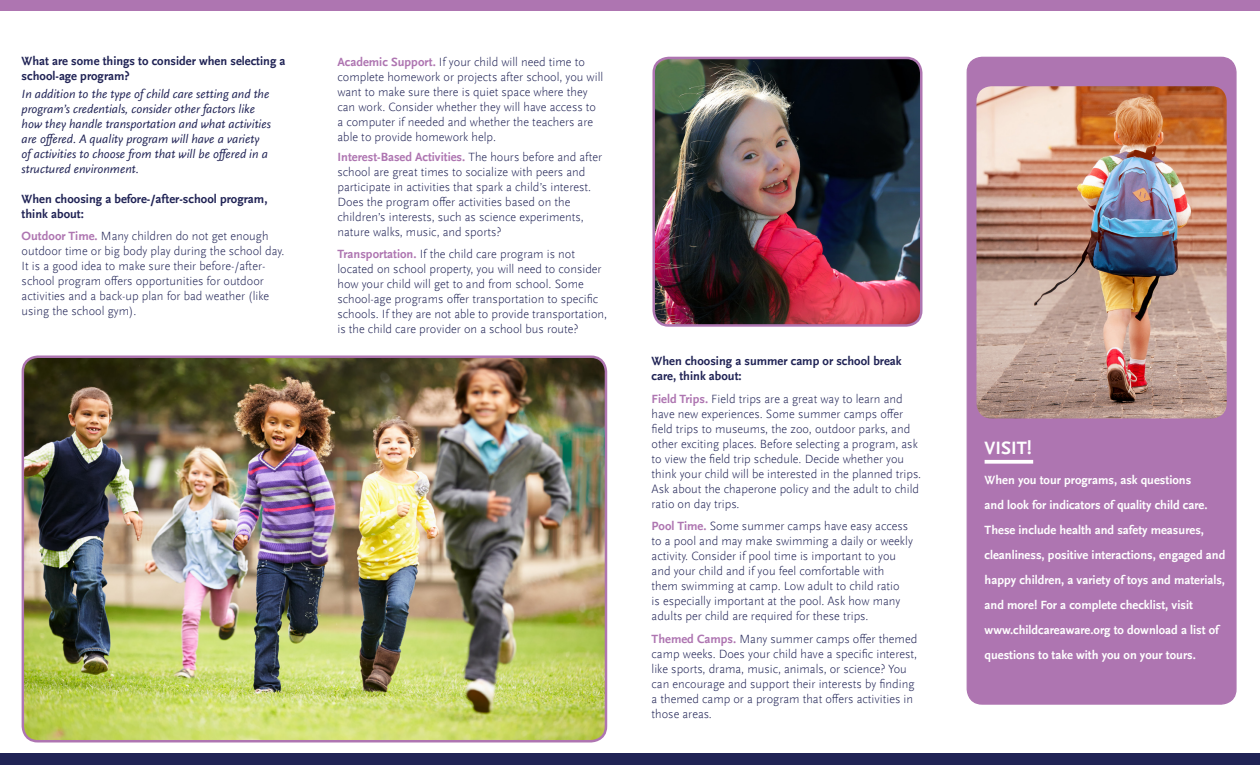
<style>
.page{position:relative;width:1260px;height:765px;background:#fff}
.page>*{position:absolute;margin:0;border:0;box-sizing:border-box;transform-origin:0 0}
.t1{font:700 18.75px "Scala Sans Sc Offc";color:#fff}
.t2{font:300 12.5px/15px "Scala Sans Offc";color:#202355}
.t3{font:700 12.5px/25px "Scala Sans Offc";color:#fff}
.t4{font:italic 12.5px/15px "Scala Sans Offc";color:#202355}
.t5{font:700 12.5px/15px "Scala Sans Offc";color:#202355}
.s1{font-weight:700;color:#ae75b1}
</style>
<div class="page">
<div style="left:967px;top:57px;width:269px;height:647px;background:#ae75b1;border-radius:15px"></div>
<div style="left:967px;top:57px;width:270px;height:648px;border:1px solid #ae75b1;border-radius:15px"></div>
<div style="left:0;top:754px;width:1260px;height:11px;background:#202355"></div>
<div style="left:0;top:0;width:1260px;height:11px;background:#ae75b1"></div>
<img style="left:23px;top:358px;width:583px;height:383px">
<div style="left:22px;top:355px;width:585px;height:387px;border:2px solid #ae75b1;border-radius:15px"></div>
<img style="left:655px;top:58px;width:266px;height:267px">
<div style="left:652px;top:57px;width:270px;height:270px;border:2px solid #ae75b1;border-radius:15px"></div>
<img style="left:977px;top:86px;width:250px;height:332px">
<svg style="left:985px;top:460px;width:48px;height:4px"></svg>
<p class="t5" style="left:22px;top:54px;width:265px">What are some things to consider when selecting a school-age program?</p>
<p class="t4" style="left:22px;top:87px;width:251px">In addition to the type of child care setting and the program’s credentials, consider other factors like how they handle transportation and what activities are offered. A quality program will have a variety of activities to choose from that will be offered in a structured environment.</p>
<p class="t5" style="left:22px;top:192px;width:247px">When choosing a before-/after-school program, think about:</p>
<p class="t2" style="left:22px;top:229px;width:264px"><span class="s1">Outdoor Time.</span> Many children do not get enough outdoor time or big body play during the school day.<br>It is a good idea to make sure their before-/after&shy;school program offers opportunities for outdoor activities and a back-up plan for bad weather (like using the school gym).</p>
<p class="t2" style="left:338px;top:55px;width:267px"><span class="s1">Academic Support.</span> If your child will need time to complete homework or projects after school, you will want to make sure there is quiet space where they can work. Consider whether they will have access to a computer if needed and whether the teachers are able to provide homework help.</p>
<p class="t2" style="left:338px;top:150px;width:266px"><span class="s1">Interest-Based Activities.</span> The hours before and after school are great times to socialize with peers and participate in activities that spark a child’s interest.<br>Does the program offer activities based on the children’s interests, such as science experiments, nature walks, music, and sports?</p>
<p class="t2" style="left:338px;top:247px;width:271px"><span class="s1">Transportation.</span> If the child care program is not located on school property, you will need to consider how your child will get to and from school. Some school-age programs offer transportation to specific schools. If they are not able to provide transportation, is the child care provider on a school bus route?</p>
<p class="t5" style="left:652px;top:354px;width:252px">When choosing a summer camp or school break care, think about:</p>
<p class="t2" style="left:652px;top:391px;width:271px"><span class="s1">Field Trips.</span> Field trips are a great way to learn and have new experiences. Some summer camps offer field trips to museums, the zoo, outdoor parks, and other exciting places. Before selecting a program, ask to view the field trip schedule. Decide whether you think your child will be interested in the planned trips.<br>Ask about the chaperone policy and the adult to child ratio on day trips.</p>
<p class="t2" style="left:652px;top:519px;width:263px"><span class="s1">Pool Time.</span> Some summer camps have easy access to a pool and may make swimming a daily or weekly activity. Consider if pool time is important to you and your child and if you feel comfortable with them swimming at camp. Low adult to child ratio<br>is especially important at the pool. Ask how many adults per child are required for these trips.</p>
<p class="t2" style="left:652px;top:631px;width:267px"><span class="s1">Themed Camps.</span> Many summer camps offer themed camp weeks. Does your child have a specific interest, like sports, drama, music, animals, or science? You can encourage and support their interests by finding a themed camp or a program that offers activities in those areas.</p>
<p class="t1" style="left:985px;top:437px;width:49px">VISIT!</p>
<p class="t3" style="left:985px;top:467px;width:242px">When you tour programs, ask questions<br>and look for indicators of quality child care.<br>These include health and safety measures, cleanliness, positive interactions, engaged and happy children, a variety of toys and materials, and more! For a complete checklist, visit www.childcareaware.org to download a list of questions to take with you on your tours.</p>
</div>
